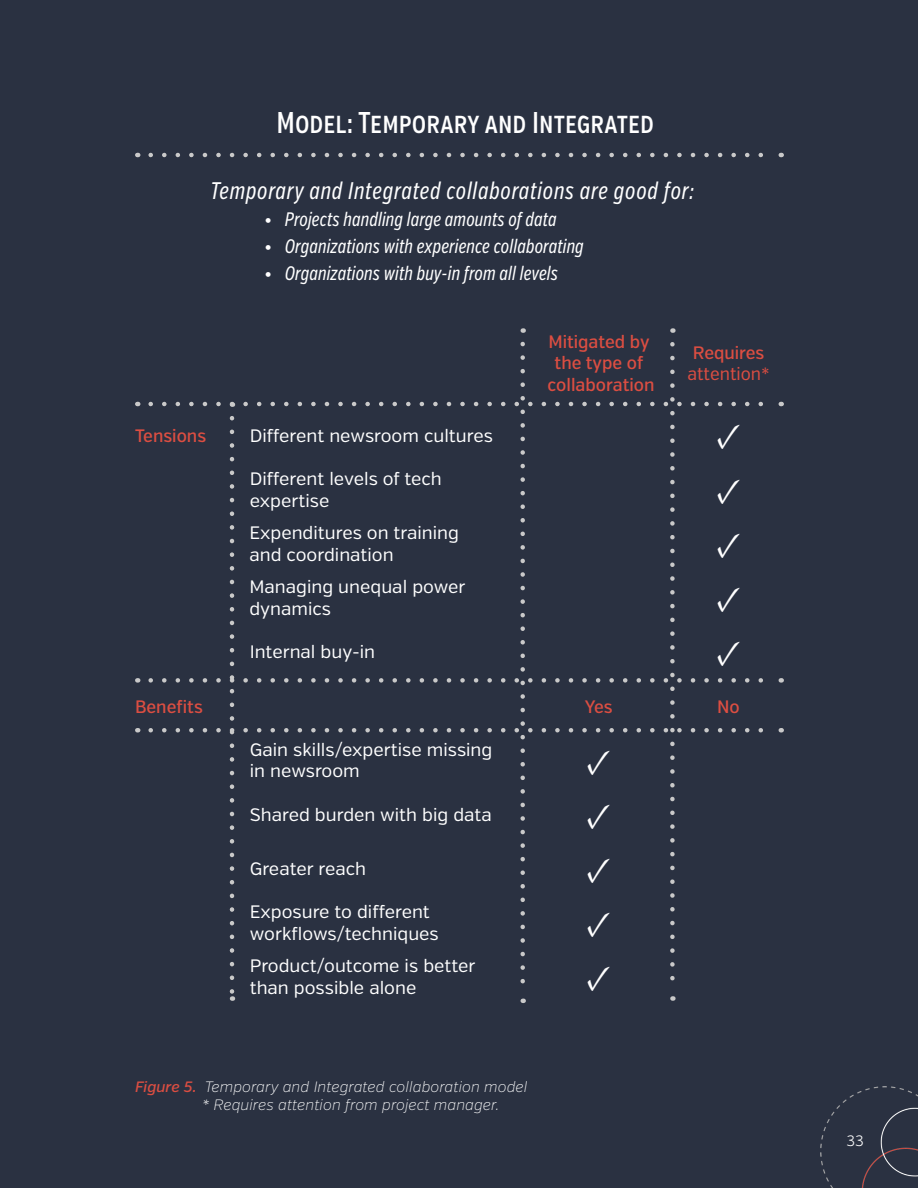
<style>
.page{position:relative;width:918px;height:1188px;background:#2a3141}
.page>*{position:absolute;margin:0;border:0;box-sizing:border-box;transform-origin:0 0}
.t1{font:36px "Minion Pro";color:#fff}
.Page_Header{font:500 30px "Verb Comp";color:#fff}
.t2{font:italic 24px "Verb Comp";letter-spacing:.025em;color:#fff}
.t3{font:italic 19.5px "Verb Comp";color:#fff}
.Table_Text{font:18px/21.6px "Verb";color:#fff}
.Table_Subheader{font:500 18px/21.6px "Verb Cond";color:#dc4e42;text-align:center}
.Table_Subheader-2{font:18px "Verb Cond";color:#dc4e42}
.Page_Header-2{font:italic 200 15px/18px "Verb";color:#fff}
.Table_Text-2{font:300 15px "Verb";color:#fff}
.s1{font-weight:500;color:#dc4e42}
</style>
<div class="page">
<svg style="left:151px;top:344px;width:612px;height:659px"></svg>
<svg style="left:151px;top:153px;width:612px;height:4px"></svg>
<img style="left:820px;top:1086px;width:98px;height:102px">
<p class="Page_Header" style="left:277px;top:106px;width:379px">Model: Temporary and Integrated</p>
<p class="t2" style="left:210px;top:176px;width:485px">Temporary and Integrated collaborations are good for:</p>
<p class="t3" style="left:264px;top:208px;width:294px">• Projects handling large amounts of data</p>
<p class="t3" style="left:264px;top:235px;width:321px">• Organizations with experience collaborating</p>
<p class="t3" style="left:264px;top:262px;width:295px">• Organizations with buy-in from all levels</p>
<p class="Table_Subheader" style="left:135px;top:425px;width:73px">Tensions</p>
<p class="Table_Subheader" style="left:135px;top:696px;width:69px">Benefits</p>
<p class="Table_Text" style="left:250px;top:425px;width:245px">Different newsroom cultures</p>
<p class="Table_Text" style="left:250px;top:468px;width:194px">Different levels of tech</p>
<p class="Table_Text" style="left:250px;top:490px;width:81px">expertise</p>
<p class="Table_Text" style="left:249px;top:522px;width:211px">Expenditures on training and coordination</p>
<p class="Table_Text" style="left:249px;top:577px;width:218px">Managing unequal power</p>
<p class="Table_Text" style="left:249px;top:598px;width:83px">dynamics</p>
<p class="Table_Text" style="left:250px;top:642px;width:127px">Internal buy-in</p>
<p class="Table_Text" style="left:250px;top:739px;width:244px">Gain skills/expertise missing in newsroom</p>
<p class="Table_Text" style="left:250px;top:804px;width:244px">Shared burden with big data</p>
<p class="Table_Text" style="left:250px;top:858px;width:118px">Greater reach</p>
<p class="Table_Text" style="left:250px;top:902px;width:182px">Exposure to different</p>
<p class="Table_Text" style="left:250px;top:923px;width:191px">workflows/techniques</p>
<p class="Table_Text" style="left:250px;top:956px;width:227px">Product/outcome is better than possible alone</p>
<p class="Table_Subheader" style="left:548px;top:331px;width:108px">Mitigated by the type of collaboration</p>
<p class="Table_Subheader" style="left:585px;top:696px;width:30px">Yes</p>
<p class="t1" style="left:587px;top:737px;width:26px">✓</p>
<p class="t1" style="left:587px;top:791px;width:26px">✓</p>
<p class="t1" style="left:587px;top:845px;width:26px">✓</p>
<p class="t1" style="left:587px;top:900px;width:26px">✓</p>
<p class="t1" style="left:587px;top:954px;width:26px">✓</p>
<p class="Page_Header-2" style="left:202px;top:1078px;width:327px;text-indent:-67px"><span class="s1">Figure 5.</span> Temporary and Integrated collaboration model * Requires attention from project manager.</p>
<p class="Table_Subheader" style="left:693px;top:342px;width:73px">Requires</p>
<p class="Table_Subheader-2" style="left:687px;top:363px;width:84px">attention*</p>
<p class="t1" style="left:716px;top:412px;width:26px">✓</p>
<p class="t1" style="left:716px;top:466px;width:26px">✓</p>
<p class="t1" style="left:716px;top:520px;width:26px">✓</p>
<p class="t1" style="left:716px;top:574px;width:26px">✓</p>
<p class="t1" style="left:716px;top:629px;width:26px">✓</p>
<p class="Table_Subheader" style="left:717px;top:696px;width:24px">No</p>
<p class="Table_Text-2" style="left:846px;top:1132px;width:19px">33</p>
</div>
